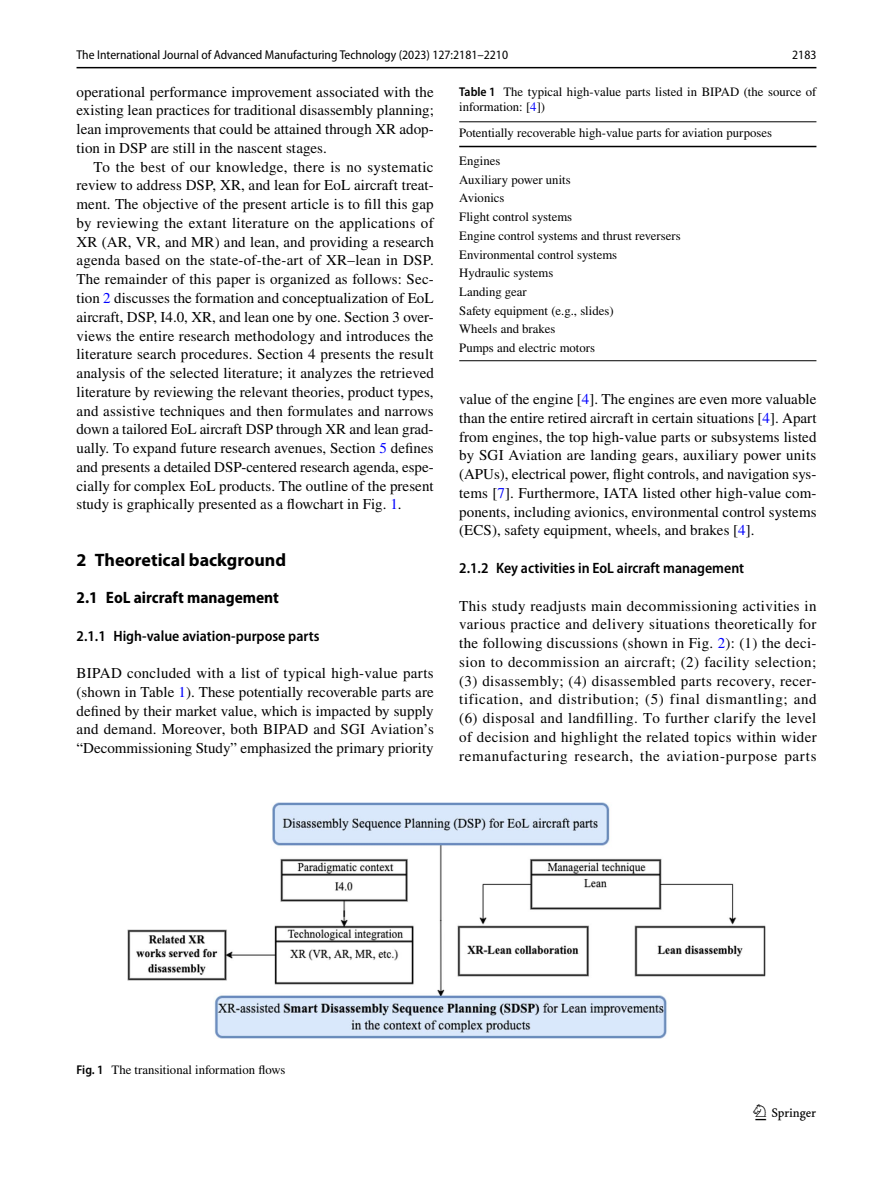
<style>
.page{position:relative;width:893px;height:1187px;background:#fff}
.page>*{position:absolute;margin:0;border:0;box-sizing:border-box;transform-origin:0 0}
.t1{font:22.5px "Springnew Regular 3";color:#000}
.t2{font:700 18px "Myriad Pro";color:#000}
.t3{font:700 semi-condensed 16.5px "Myriad Pro";color:#000}
.t4{font:15px/18.8px "STIX";letter-spacing:.005em;color:#000;text-align:justify}
.t5{font:600 semi-condensed 15px "Myriad Pro";color:#000}
.t6{font:12.75px/18.8px "STIX";color:#000}
.t7{font:semi-condensed 12.75px "Myriad Pro";color:#000}
.s1{color:#00f}
.s2{font-family:"Myriad Pro";font-weight:600;font-stretch:semi-condensed}
</style>
<div class="page">
<hr style="left:77px;top:67px;width:739px;height:1px;background:#000">
<img style="left:128px;top:802px;width:637px;height:236px">
<hr style="left:459px;top:121px;width:357px;height:1px;background:#000">
<hr style="left:459px;top:146px;width:357px;height:1px;background:#000">
<hr style="left:459px;top:360px;width:357px;height:1px;background:#000">
<p class="t7" style="left:77px;top:48px;width:433px">The International Journal of Advanced Manufacturing Technology (2023) 127:2181–2210</p>
<p class="t7" style="left:792px;top:48px;width:26px">2183</p>
<p class="t4" style="left:77px;top:83px;width:359px">operational performance improvement associated with the existing lean practices for traditional disassembly planning; lean improvements that could be attained through XR adop&shy;tion in DSP are still in the nascent stages.</p>
<p class="t4" style="left:77px;top:158px;width:359px;text-indent:17px">To the best of our knowledge, there is no systematic review to address DSP, XR, and lean for EoL aircraft treat&shy;ment. The objective of the present article is to fill this gap by reviewing the extant literature on the applications of XR (AR, VR, and MR) and lean, and providing a research agenda based on the state-of-the-art of XR–lean in DSP.<br>The remainder of this paper is organized as follows: Sec&shy;tion <span class="s1">2</span> discusses the formation and conceptualization of EoL aircraft, DSP, I4.0, XR, and lean one by one. Section 3 over&shy;views the entire research methodology and introduces the literature search procedures. Section 4 presents the result analysis of the selected literature; it analyzes the retrieved literature by reviewing the relevant theories, product types, and assistive techniques and then formulates and narrows down a tailored EoL aircraft DSP through XR and lean grad&shy;ually. To expand future research avenues, Section <span class="s1">5</span> defines and presents a detailed DSP-centered research agenda, espe&shy;cially for complex EoL products. The outline of the present study is graphically presented as a flowchart in Fig. <span class="s1">1</span>.</p>
<p class="t2" style="left:77px;top:548px;width:211px">2 Theoretical background</p>
<p class="t3" style="left:77px;top:588px;width:204px">2.1 EoL aircraft management</p>
<p class="t5" style="left:77px;top:627px;width:244px">2.1.1 High‑value aviation‑purpose parts</p>
<p class="t4" style="left:77px;top:664px;width:359px">BIPAD concluded with a list of typical high-value parts (shown in Table <span class="s1">1</span>). These potentially recoverable parts are defined by their market value, which is impacted by supply and demand. Moreover, both BIPAD and SGI Aviation’s “Decommissioning Study” emphasized the primary priority</p>
<p class="t6" style="left:459px;top:85px;width:359px;line-height:15px"><span class="s2">Table 1</span> The typical high-value parts listed in BIPAD (the source of information: [<span class="s1">4</span>])</p>
<p class="t6" style="left:459px;top:124px;width:314px">Potentially recoverable high-value parts for aviation purposes</p>
<p class="t6" style="left:459px;top:152px;width:223px">Engines<br>Auxiliary power units<br>Avionics<br>Flight control systems<br>Engine control systems and thrust reversers<br>Environmental control systems<br>Hydraulic systems<br>Landing gear<br>Safety equipment (e.g., slides)<br>Wheels and brakes<br>Pumps and electric motors</p>
<p class="t4" style="left:459px;top:391px;width:359px">value of the engine [<span class="s1">4</span>]. The engines are even more valuable than the entire retired aircraft in certain situations [<span class="s1">4</span>]. Apart from engines, the top high-value parts or subsystems listed by SGI Aviation are landing gears, auxiliary power units (APUs), electrical power, flight controls, and navigation sys&shy;tems [<span class="s1">7</span>]. Furthermore, IATA listed other high-value com&shy;ponents, including avionics, environmental control systems (ECS), safety equipment, wheels, and brakes [<span class="s1">4</span>].</p>
<p class="t5" style="left:459px;top:559px;width:286px">2.1.2 Key activities in EoL aircraft management</p>
<p class="t4" style="left:459px;top:597px;width:359px">This study readjusts main decommissioning activities in various practice and delivery situations theoretically for the following discussions (shown in Fig. <span class="s1">2</span>): (1) the deci&shy;sion to decommission an aircraft; (2) facility selection; (3) disassembly; (4) disassembled parts recovery, recer&shy;tification, and distribution; (5) final dismantling; and (6) disposal and landfilling. To further clarify the level of decision and highlight the related topics within wider remanufacturing research, the aviation-purpose parts</p>
<p class="t6" style="left:77px;top:1060px;width:210px"><span class="s2">Fig. 1</span> The transitional information flows</p>
<h1 class="t1" style="left:755px;top:1104px;width:62px">1 3</h1>
</div>
